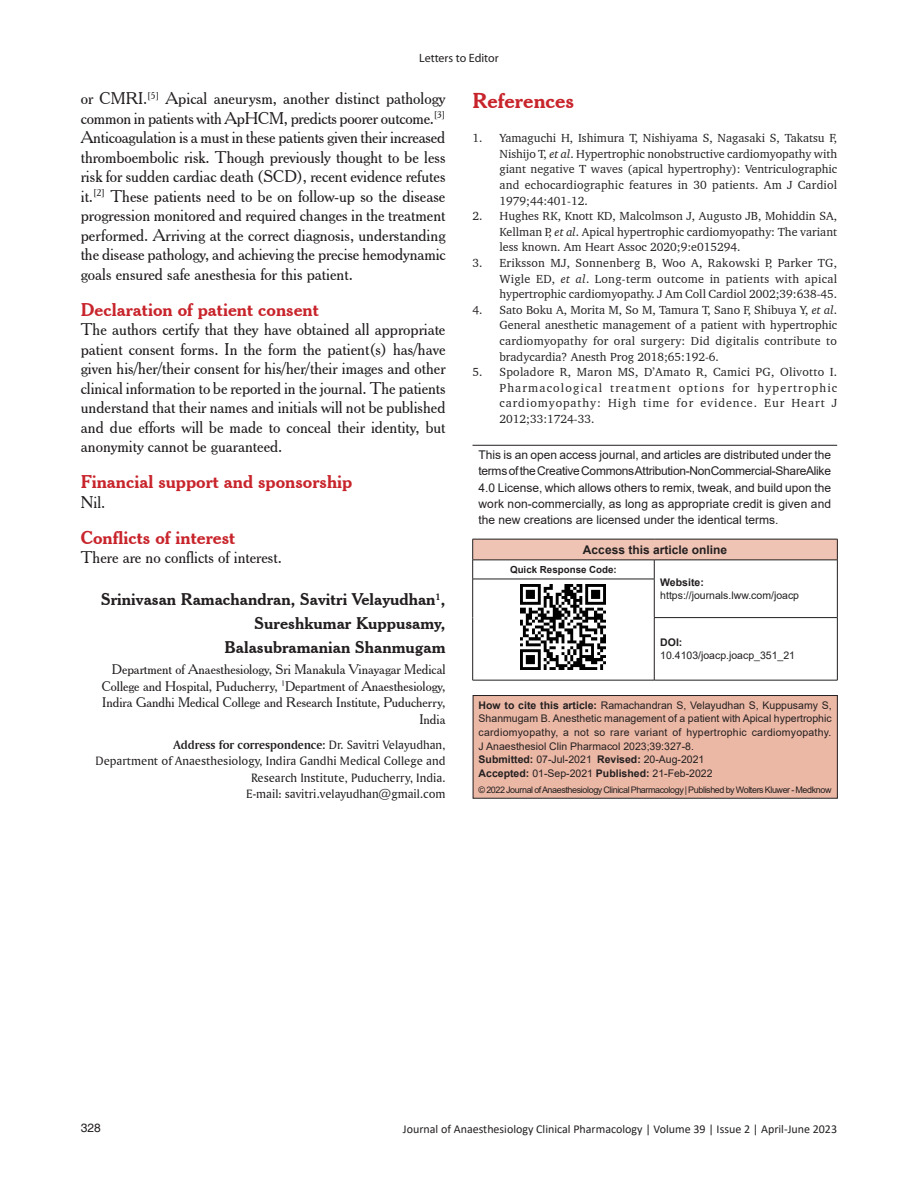
<style>
.page{position:relative;width:918px;height:1188px;background:#fff}
.page>*{position:absolute;margin:0;border:0;box-sizing:border-box;transform-origin:0 0}
.t1{font:700 21px "Cheltenham BT";color:#c8242b}
.t2{font:700 18px "Cheltenham BT";color:#c8242b}
.TX{font:16.5px/19.5px "Cheltenham BT";color:#231f20;text-align:justify}
.AU{font:700 16.5px/24px "Cheltenham BT";color:#231f20;text-align:right}
.AFF{font:13.5px/16.5px "Cheltenham BT";color:#231f20;text-align:right}
.ADD{font:12.75px/16.5px "Amerigo BT Roman A";color:#231f20;text-align:right}
.REF{font:12px/15.6px "Charter BT";color:#231f20;text-align:justify}
.C{font:12px/16.2px "Arial";color:#231f20;text-align:justify}
.t3{font:12px "Calibri";color:#231f20}
.AAO{font:700 12px "Arial";color:#231f20}
.t4{font:12px "Myriad";color:#231f20}
.t5{font:12px "Helvetica";color:#231f20}
.HTC{font:10.5px/13.6px "Arial";color:#231f20;text-align:justify}
.SRC{font:10.5px/13.6px "Arial";color:#231f20}
.Web{font:10.5px/13.5px "Arial";color:#231f20}
.QRC{font:700 9.75px "Arial";color:#231f20}
.SRC-2{font:9px "Arial";letter-spacing:-.045em;color:#231f20}
.s1{font-family:"Amerigo BT Bold A"}
.s2{font-style:italic}
.s3{font-weight:700}
</style>
<div class="page">
<div style="left:473px;top:696px;width:364px;height:102px;background:#ecb8a6"></div>
<div style="left:473px;top:695px;width:365px;height:103px;border:1px solid #231f20"></div>
<div style="left:473px;top:539px;width:364px;height:21px;background:#efc4b4"></div>
<hr style="left:472px;top:680px;width:182px;height:1px;background:#231f20">
<hr style="left:472px;top:539px;width:182px;height:1px;background:#231f20">
<hr style="left:654px;top:539px;width:184px;height:1px;background:#231f20">
<hr style="left:472px;top:560px;width:182px;height:1px;background:#231f20">
<svg style="left:472px;top:539px;width:1px;height:40px"></svg>
<hr style="left:654px;top:560px;width:184px;height:1px;background:#231f20">
<svg style="left:837px;top:539px;width:1px;height:40px"></svg>
<hr style="left:837px;top:579px;width:1px;height:38px;background:#231f20">
<hr style="left:472px;top:579px;width:182px;height:1px;background:#231f20">
<hr style="left:472px;top:579px;width:1px;height:39px;background:#231f20">
<hr style="left:472px;top:618px;width:1px;height:62px;background:#231f20">
<hr style="left:654px;top:617px;width:184px;height:1px;background:#231f20">
<hr style="left:837px;top:618px;width:1px;height:62px;background:#231f20">
<hr style="left:654px;top:680px;width:184px;height:1px;background:#231f20">
<svg style="left:654px;top:560px;width:1px;height:19px"></svg>
<hr style="left:654px;top:579px;width:1px;height:38px;background:#231f20">
<hr style="left:654px;top:618px;width:1px;height:62px;background:#231f20">
<img style="left:521px;top:585px;width:85px;height:85px">
<hr style="left:472px;top:445px;width:365px;height:1px;background:#231f20">
<p class="t4" style="left:419px;top:52px;width:81px">Letters to Editor</p>
<p class="TX" style="left:81px;top:89px;width:366px">or CMRI.<sup>[5]</sup> Apical aneurysm, another distinct pathology common in patients with ApHCM, predicts poorer outcome.<sup>[3] </sup>Anticoagulation is a must in these patients given their increased thromboembolic risk. Though previously thought to be less risk for sudden cardiac death (SCD), recent evidence refutes it.<sup>[2]</sup> These patients need to be on follow‑up so the disease progression monitored and required changes in the treatment performed. Arriving at the correct diagnosis, understanding the disease pathology, and achieving the precise hemodynamic goals ensured safe anesthesia for this patient.</p>
<h2 class="t2" style="left:81px;top:298px;width:240px">Declaration of patient consent</h2>
<p class="TX" style="left:81px;top:320px;width:366px">The authors certify that they have obtained all appropriate patient consent forms. In the form the patient(s) has/have given his/her/their consent for his/her/their images and other clinical information to be reported in the journal. The patients understand that their names and initials will not be published and due efforts will be made to conceal their identity, but anonymity cannot be guaranteed.</p>
<h2 class="t2" style="left:81px;top:471px;width:273px">Financial support and sponsorship</h2>
<p class="TX" style="left:81px;top:492px;width:26px">Nil.</p>
<h2 class="t2" style="left:81px;top:526px;width:156px">Conflicts of interest</h2>
<p class="TX" style="left:81px;top:548px;width:203px">There are no conflicts of interest.</p>
<p class="AU" style="left:101px;top:587px;width:346px">Srinivasan Ramachandran, Savitri Velayudhan<sup>1</sup>,<br>Sureshkumar Kuppusamy,<br>Balasubramanian Shanmugam</p>
<p class="AFF" style="left:102px;top:661px;width:345px">Department of Anaesthesiology, Sri Manakula Vinayagar Medical College and Hospital, Puducherry, <sup>1</sup>Department of Anaesthesiology, Indira Gandhi Medical College and Research Institute, Puducherry, India</p>
<p class="ADD" style="left:95px;top:736px;width:352px"><span class="s1">Address for correspondence:</span> Dr. Savitri Velayudhan,<br>Department of Anaesthesiology, Indira Gandhi Medical College and Research Institute, Puducherry, India.<br>E‑mail: savitri.velayudhan@gmail.com</p>
<h1 class="t1" style="left:472px;top:87px;width:103px">References</h1>
<p class="REF" style="left:500px;top:130px;width:339px;text-indent:-27px">1. Yamaguchi H, Ishimura T, Nishiyama S, Nagasaki S, Takatsu F, Nishijo T, <span class="s2">et al</span>. Hypertrophic nonobstructive cardiomyopathy with giant negative T waves (apical hypertrophy): Ventriculographic and echocardiographic features in 30 patients. Am J Cardiol 1979;44:401‑12.</p>
<p class="REF" style="left:500px;top:208px;width:339px;text-indent:-27px">2. Hughes RK, Knott KD, Malcolmson J, Augusto JB, Mohiddin SA, Kellman P, <span class="s2">et al</span>. Apical hypertrophic cardiomyopathy: The variant less known. Am Heart Assoc 2020;9:e015294.</p>
<p class="REF" style="left:500px;top:255px;width:339px;text-indent:-27px">3. Eriksson MJ, Sonnenberg B, Woo A, Rakowski P, Parker TG, Wigle ED, <span class="s2">et al</span>. Long‑term outcome in patients with apical hypertrophic cardiomyopathy. J Am Coll Cardiol 2002;39:638‑45.</p>
<p class="REF" style="left:500px;top:302px;width:339px;text-indent:-27px">4. Sato Boku A, Morita M, So M, Tamura T, Sano F, Shibuya Y, <span class="s2">et al</span>.<br>General anesthetic management of a patient with hypertrophic cardiomyopathy for oral surgery: Did digitalis contribute to bradycardia? Anesth Prog 2018;65:192‑6.</p>
<p class="REF" style="left:500px;top:364px;width:339px;text-indent:-27px">5. Spoladore R, Maron MS, D’Amato R, Camici PG, Olivotto I.<br>Pharmacological treatment options for hypertrophic cardiomyopathy: High time for evidence. Eur Heart J 2012;33:1724‑33.</p>
<p class="C" style="left:478px;top:447px;width:354px">This is an open access journal, and articles are distributed under the terms of the Creative Commons Attribution‑NonCommercial‑ShareAlike 4.0 License, which allows others to remix, tweak, and build upon the work non‑commercially, as long as appropriate credit is given and the new creations are licensed under the identical terms.</p>
<p class="AAO" style="left:583px;top:541px;width:146px">Access this article online</p>
<p class="QRC" style="left:510px;top:563px;width:108px">Quick Response Code:</p>
<p class="Web" style="left:660px;top:575px;width:140px"><span class="s3">Website: </span>https://journals.lww.com/joacp</p>
<p class="Web" style="left:660px;top:635px;width:136px"><span class="s3">DOI:<br></span>10.4103/joacp.joacp_351_21</p>
<p class="HTC" style="left:479px;top:698px;width:355px"><span class="s3">How to cite this article:</span> Ramachandran S, Velayudhan S, Kuppusamy S, Shanmugam B. Anesthetic management of a patient with Apical hypertrophic cardiomyopathy, a not so rare variant of hypertrophic cardiomyopathy.<br>J Anaesthesiol Clin Pharmacol 2023;39:327-8.</p>
<p class="SRC" style="left:479px;top:753px;width:236px"><span class="s3">Submitted:</span> 07‑Jul‑2021 <span class="s3">Revised:</span> 20-Aug-2021<br><span class="s3">Accepted:</span> 01‑Sep‑2021 <span class="s3">Published:</span> 21-Feb-2022</p>
<p class="SRC-2" style="left:479px;top:783px;width:354px">© 2022 Journal of Anaesthesiology Clinical Pharmacology | Published by Wolters Kluwer - Medknow</p>
<p class="t5" style="left:81px;top:1121px;width:22px">328</p>
<p class="t3" style="left:403px;top:1120px;width:436px">Journal of Anaesthesiology Clinical Pharmacology | Volume 39 | Issue 2 | April‑June 2023</p>
</div>
